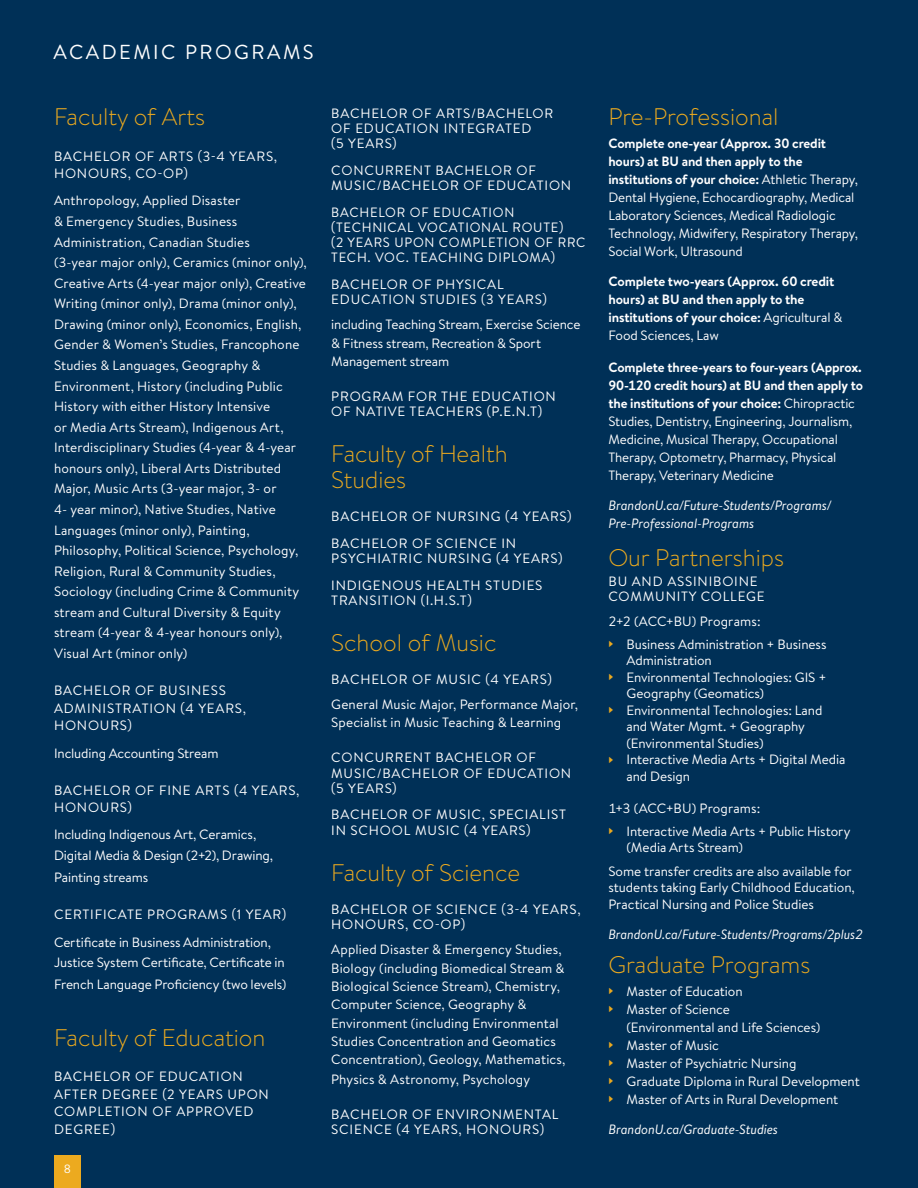
<style>
.page{position:relative;width:918px;height:1188px;background:#003057}
.page>*{position:absolute;margin:0;border:0;box-sizing:border-box;transform-origin:0 0}
.Subhead_Gold_2__Small{font:300 24px/25.8px "Brandon Text";color:#ecaa1f}
.t1{font:20.25px "Brandon Text";letter-spacing:.12em;color:#fff}
.Body_Copy___90__Black{font:13.5px/20.5px "Brandon Text";color:#fff}
.Subhead_Blue_2__Small__-_All_Caps{font:13.5px/15.3px "Brandon Text";letter-spacing:.06em;color:#fff}
.Body_Copy___90__Black-2{font:italic 13.5px/18px "Brandon Text";letter-spacing:-.01em;color:#fff}
.Body_Copy___90__Black-3{font:700 13.5px/18px "Brandon Text";letter-spacing:-.01em;color:#fff}
.Bullets_-_Level_1__Triangle{font:13.5px/16.5px "Brandon Text";letter-spacing:-.005em;color:#fff}
.t2{font:12px "Brandon Text";color:#fff}
.s1{font-weight:700}
.s2{font-weight:400}
.s3{font-family:"Arial";font-size:9px;color:#ecaa1f}
</style>
<div class="page">
<div style="left:54px;top:1156px;width:27px;height:32px;background:#ecaa1f"></div>
<p class="t1" style="left:54px;top:38px;width:262px">ACADEMIC PROGRAMS</p>
<p class="Subhead_Gold_2__Small" style="left:54px;top:103px;width:153px">Faculty of Arts</p>
<p class="Subhead_Blue_2__Small__-_All_Caps" style="left:54px;top:147px;width:225px;line-height:17.5px">BACHELOR OF ARTS (3-4 YEARS,<br>HONOURS, CO-OP)</p>
<p class="Body_Copy___90__Black" style="left:54px;top:190px;width:254px">Anthropology, Applied Disaster<br>&amp; Emergency Studies, Business Administration, Canadian Studies<br>(3‑year major only), Ceramics (minor only), Creative Arts (4-year major only), Creative Writing (minor only), Drama (minor only), Drawing (minor only), Economics, English, Gender &amp; Women’s Studies, Francophone Studies &amp; Languages, Geography &amp; Environment, History (including Public History with either History Intensive<br>or Media Arts Stream), Indigenous Art, Interdisciplinary Studies (4-year &amp; 4-year honours only), Liberal Arts Distributed Major, Music Arts (3-year major, 3- or<br>4- year minor), Native Studies, Native Languages (minor only), Painting, Philosophy, Political Science, Psychology, Religion, Rural &amp; Community Studies, Sociology (including Crime &amp; Community stream and Cultural Diversity &amp; Equity stream (4-year &amp; 4-year honours only), Visual Art (minor only)</p>
<p class="Subhead_Blue_2__Small__-_All_Caps" style="left:54px;top:681px;width:194px;line-height:17.5px">BACHELOR OF BUSINESS<br>ADMINISTRATION (4 YEARS,<br>HONOURS)</p>
<p class="Body_Copy___90__Black" style="left:54px;top:742px;width:166px">Including Accounting Stream</p>
<p class="Subhead_Blue_2__Small__-_All_Caps" style="left:54px;top:781px;width:247px;line-height:17.5px">BACHELOR OF FINE ARTS (4 YEARS,<br>HONOURS)</p>
<p class="Body_Copy___90__Black" style="left:54px;top:824px;width:221px">Including Indigenous Art, Ceramics,<br>Digital Media &amp; Design (2+2), Drawing,</p>
<p class="Body_Copy___90__Black" style="left:54px;top:867px;width:96px">Painting streams</p>
<p class="Subhead_Blue_2__Small__-_All_Caps" style="left:54px;top:906px;width:234px">CERTIFICATE PROGRAMS (1 YEAR)</p>
<p class="Body_Copy___90__Black" style="left:54px;top:931px;width:232px">Certificate in Business Administration,<br>Justice System Certificate, Certificate in</p>
<p class="Body_Copy___90__Black" style="left:54px;top:974px;width:234px">French Language Proficiency (two levels)</p>
<p class="Subhead_Gold_2__Small" style="left:54px;top:1024px;width:213px">Faculty of Education</p>
<p class="Subhead_Blue_2__Small__-_All_Caps" style="left:54px;top:1067px;width:216px;line-height:17.5px">BACHELOR OF EDUCATION<br>AFTER DEGREE (2 YEARS UPON<br>COMPLETION OF APPROVED<br>DEGREE)</p>
<p class="t2" style="left:64px;top:1161px;width:9px">8</p>
<p class="Subhead_Blue_2__Small__-_All_Caps" style="left:331px;top:105px;width:224px">BACHELOR OF ARTS/BACHELOR<br>OF EDUCATION INTEGRATED<br>(5 YEARS)</p>
<p class="Subhead_Blue_2__Small__-_All_Caps" style="left:331px;top:162px;width:241px">CONCURRENT BACHELOR OF<br>MUSIC/BACHELOR OF EDUCATION</p>
<p class="Subhead_Blue_2__Small__-_All_Caps" style="left:331px;top:204px;width:256px">BACHELOR OF EDUCATION (TECHNICAL VOCATIONAL ROUTE)<br>(2 YEARS UPON COMPLETION OF RRC<br>TECH. VOC. TEACHING DIPLOMA)</p>
<p class="Subhead_Blue_2__Small__-_All_Caps" style="left:331px;top:276px;width:217px">BACHELOR OF PHYSICAL<br>EDUCATION STUDIES (3 YEARS)</p>
<p class="Body_Copy___90__Black" style="left:331px;top:315px;width:251px;line-height:18.3px">including Teaching Stream, Exercise Science &amp; Fitness stream, Recreation &amp; Sport<br>Management stream</p>
<p class="Subhead_Blue_2__Small__-_All_Caps" style="left:331px;top:388px;width:226px">PROGRAM FOR THE EDUCATION<br>OF NATIVE TEACHERS (P.E.N.T)</p>
<p class="Subhead_Gold_2__Small" style="left:331px;top:440px;width:178px">Faculty of Health<br>Studies</p>
<p class="Subhead_Blue_2__Small__-_All_Caps" style="left:331px;top:508px;width:242px">BACHELOR OF NURSING (4 YEARS)</p>
<p class="Subhead_Blue_2__Small__-_All_Caps" style="left:331px;top:535px;width:233px">BACHELOR OF SCIENCE IN<br>PSYCHIATRIC NURSING (4 YEARS)</p>
<p class="Subhead_Blue_2__Small__-_All_Caps" style="left:331px;top:577px;width:213px">INDIGENOUS HEALTH STUDIES<br>TRANSITION (I.H.S.T)</p>
<p class="Subhead_Gold_2__Small" style="left:331px;top:629px;width:167px">School of Music</p>
<p class="Subhead_Blue_2__Small__-_All_Caps" style="left:331px;top:671px;width:222px">BACHELOR OF MUSIC (4 YEARS)</p>
<p class="Body_Copy___90__Black" style="left:331px;top:695px;width:248px;line-height:18.3px">General Music Major, Performance Major,<br>Specialist in Music Teaching &amp; Learning</p>
<p class="Subhead_Blue_2__Small__-_All_Caps" style="left:331px;top:749px;width:242px">CONCURRENT BACHELOR OF<br>MUSIC/BACHELOR OF EDUCATION (5 YEARS)</p>
<p class="Subhead_Blue_2__Small__-_All_Caps" style="left:331px;top:807px;width:236px">BACHELOR OF MUSIC, SPECIALIST<br>IN SCHOOL MUSIC (4 YEARS)</p>
<p class="Subhead_Gold_2__Small" style="left:331px;top:859px;width:190px">Faculty of Science</p>
<p class="Subhead_Blue_2__Small__-_All_Caps" style="left:331px;top:901px;width:251px">BACHELOR OF SCIENCE (3-4 YEARS,<br>HONOURS, CO-OP)</p>
<p class="Body_Copy___90__Black" style="left:331px;top:940px;width:236px;line-height:18.3px">Applied Disaster &amp; Emergency Studies, Biology (including Biomedical Stream &amp; Biological Science Stream), Chemistry, Computer Science, Geography &amp; Environment (including Environmental Studies Concentration and Geomatics Concentration), Geology, Mathematics,</p>
<p class="Body_Copy___90__Black" style="left:331px;top:1069px;width:201px">Physics &amp; Astronomy, Psychology</p>
<p class="Subhead_Blue_2__Small__-_All_Caps" style="left:331px;top:1106px;width:229px">BACHELOR OF ENVIRONMENTAL<br>SCIENCE (4 YEARS, HONOURS)</p>
<p class="Subhead_Gold_2__Small" style="left:608px;top:103px;width:172px">Pre-Professional</p>
<p class="Body_Copy___90__Black" style="left:608px;top:134px;width:251px;line-height:18px"><span class="s1">Complete one-year (Approx. 30 credit hours) at BU and then apply to the institutions of your choice:</span> Athletic Therapy, Dental Hygiene, Echocardiography, Medical Laboratory Sciences, Medical Radiologic Technology, Midwifery, Respiratory Therapy, Social Work, Ultrasound</p>
<p class="Body_Copy___90__Black-3" style="left:608px;top:272px;width:235px">Complete two-years (Approx. 60 credit hours) at BU and then apply to the institutions of your choice: <span class="s2">Agricultural &amp; Food Sciences, Law</span></p>
<p class="Body_Copy___90__Black" style="left:608px;top:358px;width:256px;line-height:18px"><span class="s1">Complete three-years to four-years (Approx.<br>90-120 credit hours) at BU and then apply to the institutions of your choice:</span> Chiropractic Studies, Dentistry, Engineering, Journalism, Medicine, Musical Therapy, Occupational Therapy, Optometry, Pharmacy, Physical Therapy, Veterinary Medicine</p>
<p class="Body_Copy___90__Black-2" style="left:608px;top:496px;width:225px">BrandonU.ca/Future-Students/Programs/<br>Pre-Professional-Programs</p>
<p class="Subhead_Gold_2__Small" style="left:608px;top:544px;width:177px">Our Partnerships</p>
<p class="Subhead_Blue_2__Small__-_All_Caps" style="left:608px;top:573px;width:158px">BU AND ASSINIBOINE<br>COMMUNITY COLLEGE</p>
<p class="Body_Copy___90__Black" style="left:608px;top:610px;width:154px">2+2 (ACC+BU) Programs:</p>
<p class="Body_Copy___90__Black" style="left:626px;top:635px;width:202px;line-height:16.5px;text-indent:-18px"><span class="s3">►</span> Business Administration + Business<br>Administration</p>
<p class="Body_Copy___90__Black" style="left:626px;top:669px;width:202px;line-height:16.5px;text-indent:-18px"><span class="s3">►</span> Environmental Technologies: GIS +<br>Geography (Geomatics)</p>
<p class="Body_Copy___90__Black" style="left:626px;top:702px;width:198px;line-height:16.5px;text-indent:-18px"><span class="s3">►</span> Environmental Technologies: Land and Water Mgmt. + Geography (Environmental Studies)</p>
<p class="Body_Copy___90__Black" style="left:626px;top:751px;width:221px;line-height:16.5px;text-indent:-18px"><span class="s3">►</span> Interactive Media Arts + Digital Media and Design</p>
<p class="Body_Copy___90__Black" style="left:608px;top:797px;width:154px">1+3 (ACC+BU) Programs:</p>
<p class="Body_Copy___90__Black" style="left:626px;top:822px;width:226px;line-height:16.5px;text-indent:-18px"><span class="s3">►</span> Interactive Media Arts + Public History (Media Arts Stream)</p>
<p class="Bullets_-_Level_1__Triangle" style="left:608px;top:862px;width:248px">Some transfer credits are also available for students taking Early Childhood Education,<br>Practical Nursing and Police Studies</p>
<p class="Body_Copy___90__Black-2" style="left:608px;top:925px;width:256px">BrandonU.ca/Future-Students/Programs/2plus2</p>
<p class="Subhead_Gold_2__Small" style="left:608px;top:951px;width:204px">Graduate Programs</p>
<p class="Body_Copy___90__Black" style="left:608px;top:980px;width:136px"><span class="s3">►</span> Master of Education</p>
<p class="Body_Copy___90__Black" style="left:626px;top:1000px;width:195px;line-height:18px;text-indent:-18px"><span class="s3">►</span> Master of Science (Environmental and Life Sciences)</p>
<p class="Body_Copy___90__Black" style="left:608px;top:1035px;width:112px"><span class="s3">►</span> Master of Music</p>
<p class="Body_Copy___90__Black" style="left:608px;top:1053px;width:190px"><span class="s3">►</span> Master of Psychiatric Nursing</p>
<p class="Body_Copy___90__Black" style="left:608px;top:1071px;width:253px"><span class="s3">►</span> Graduate Diploma in Rural Development</p>
<p class="Body_Copy___90__Black" style="left:608px;top:1089px;width:231px"><span class="s3">►</span> Master of Arts in Rural Development</p>
<p class="Body_Copy___90__Black-2" style="left:608px;top:1120px;width:171px">BrandonU.ca/Graduate-Studies</p>
</div>
